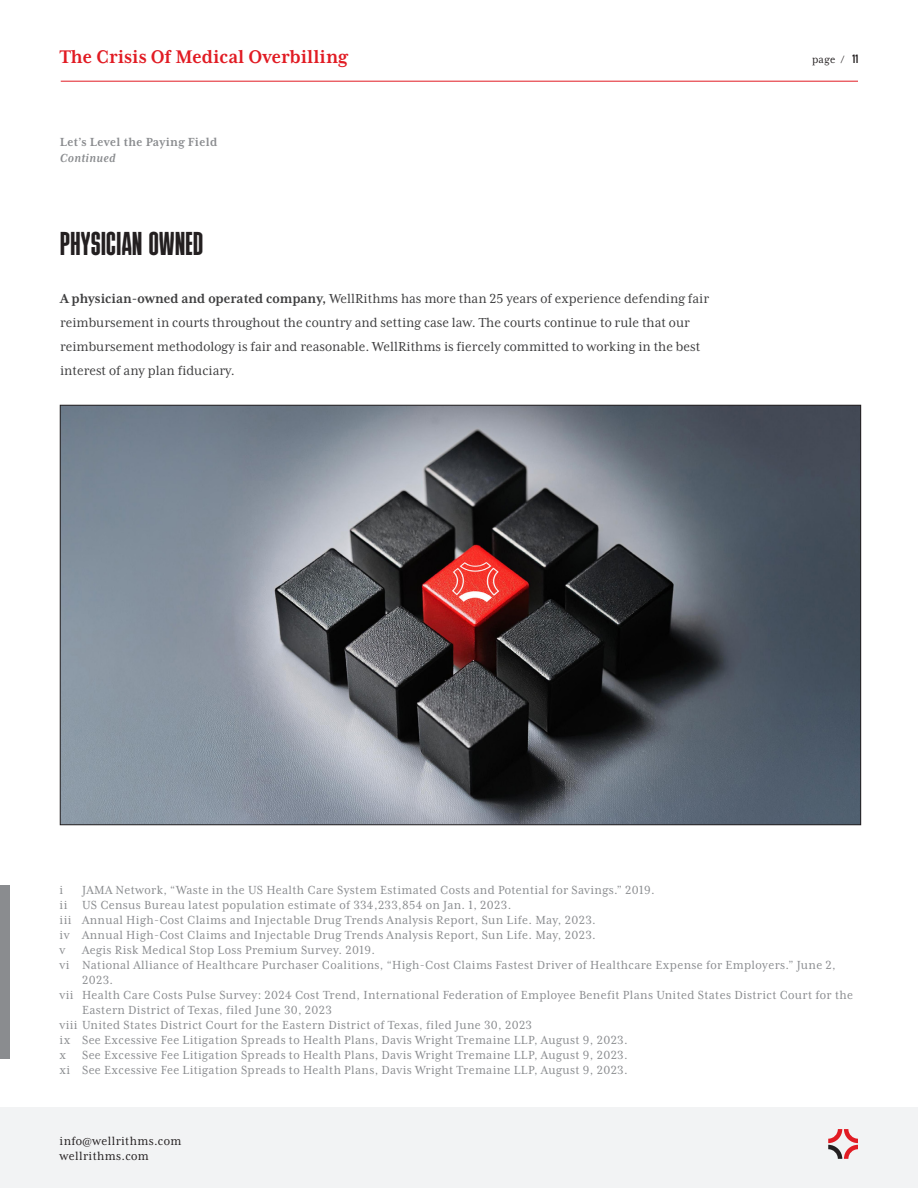
<style>
.page{position:relative;width:918px;height:1188px;background:#fff}
.page>*{position:absolute;margin:0;border:0;box-sizing:border-box;transform-origin:0 0}
.Sub1{font:33px "Bulevar";letter-spacing:.015em;color:#231f20}
.Folio{font:700 21px "Mrs Eaves XL Serif Nar OT";color:#e11b23}
.Body_Copy{font:15px/24px "Mrs Eaves XL Serif Nar OT";color:#3e3e3f}
.Footnotes{font:13.5px/15px "Mrs Eaves XL Serif Nar OT";letter-spacing:.025em;color:#8a8c8f}
.t1{font:13.5px/15px "Mrs Eaves XL Serif Nar OT";letter-spacing:.025em;color:#231f20}
.t2{font:700 13.5px "Mrs Eaves XL Serif Nar OT";letter-spacing:.025em;color:#8a8c8f}
.t3{font:italic 700 13.5px "Mrs Eaves XL Serif Nar OT";letter-spacing:.025em;color:#8a8c8f}
.t4{font:12px "Mrs Eaves XL Serif Nar OT";color:#231f20}
.s1{font-weight:700}
.s2{font-family:"Bulevar"}
</style>
<div class="page">
<div style="left:0;top:1107px;width:918px;height:81px;background:#f2f3f4"></div>
<div style="left:0;top:885px;width:10px;height:174px;background:#8a8c8f"></div>
<img style="left:62px;top:407px;width:797px;height:416px">
<svg style="left:828px;top:1129px;width:30px;height:30px"></svg>
<hr style="left:61px;top:81px;width:797px;height:1px;background:#e11b23">
<p class="Folio" style="left:60px;top:45px;width:290px">The Crisis Of Medical Overbilling</p>
<p class="t2" style="left:60px;top:134px;width:159px">Let’s Level the Paying Field</p>
<p class="t3" style="left:60px;top:151px;width:57px">Continued</p>
<p class="Sub1" style="left:60px;top:225px;width:145px">PHYSICIAN OWNED</p>
<p class="Body_Copy" style="left:60px;top:287px;width:651px"><span class="s1">A physician-owned and operated company,</span> WellRithms has more than 25 years of experience defending fair reimbursement in courts throughout the country and setting case law. The courts continue to rule that our reimbursement methodology is fair and reasonable. WellRithms is fiercely committed to working in the best interest of any plan fiduciary.</p>
<p class="t4" style="left:812px;top:53px;width:47px">page / <span class="s2">11</span></p>
<p class="Footnotes" style="left:60px;top:883px;width:5px">i</p>
<p class="Footnotes" style="left:82px;top:883px;width:574px">JAMA Network, “Waste in the US Health Care System Estimated Costs and Potential for Savings.” 2019.</p>
<p class="Footnotes" style="left:60px;top:898px;width:453px">ii US Census Bureau latest population estimate of 334,233,854 on Jan. 1, 2023.</p>
<p class="Footnotes" style="left:60px;top:913px;width:538px">iii Annual High-Cost Claims and Injectable Drug Trends Analysis Report, Sun Life. May, 2023.</p>
<p class="Footnotes" style="left:60px;top:928px;width:538px">iv Annual High-Cost Claims and Injectable Drug Trends Analysis Report, Sun Life. May, 2023.</p>
<p class="Footnotes" style="left:60px;top:943px;width:317px">v Aegis Risk Medical Stop Loss Premium Survey. 2019.</p>
<p class="Footnotes" style="left:82px;top:958px;width:755px;text-indent:-22px">vi National Alliance of Healthcare Purchaser Coalitions, “High-Cost Claims Fastest Driver of Healthcare Expense for Employers.” June 2,<br>2023.</p>
<p class="Footnotes" style="left:82px;top:988px;width:773px;text-indent:-22px">vii Health Care Costs Pulse Survey: 2024 Cost Trend, International Federation of Employee Benefit Plans United States District Court for the<br>Eastern District of Texas, filed June 30, 2023</p>
<p class="Footnotes" style="left:60px;top:1018px;width:474px">viii United States District Court for the Eastern District of Texas, filed June 30, 2023</p>
<p class="Footnotes" style="left:60px;top:1033px;width:570px">ix See Excessive Fee Litigation Spreads to Health Plans, Davis Wright Tremaine LLP, August 9, 2023.</p>
<p class="Footnotes" style="left:60px;top:1048px;width:570px">x See Excessive Fee Litigation Spreads to Health Plans, Davis Wright Tremaine LLP, August 9, 2023.</p>
<p class="Footnotes" style="left:60px;top:1063px;width:570px">xi See Excessive Fee Litigation Spreads to Health Plans, Davis Wright Tremaine LLP, August 9, 2023.</p>
<p class="t1" style="left:60px;top:1133px;width:123px">info@wellrithms.com wellrithms.com</p>
</div>
